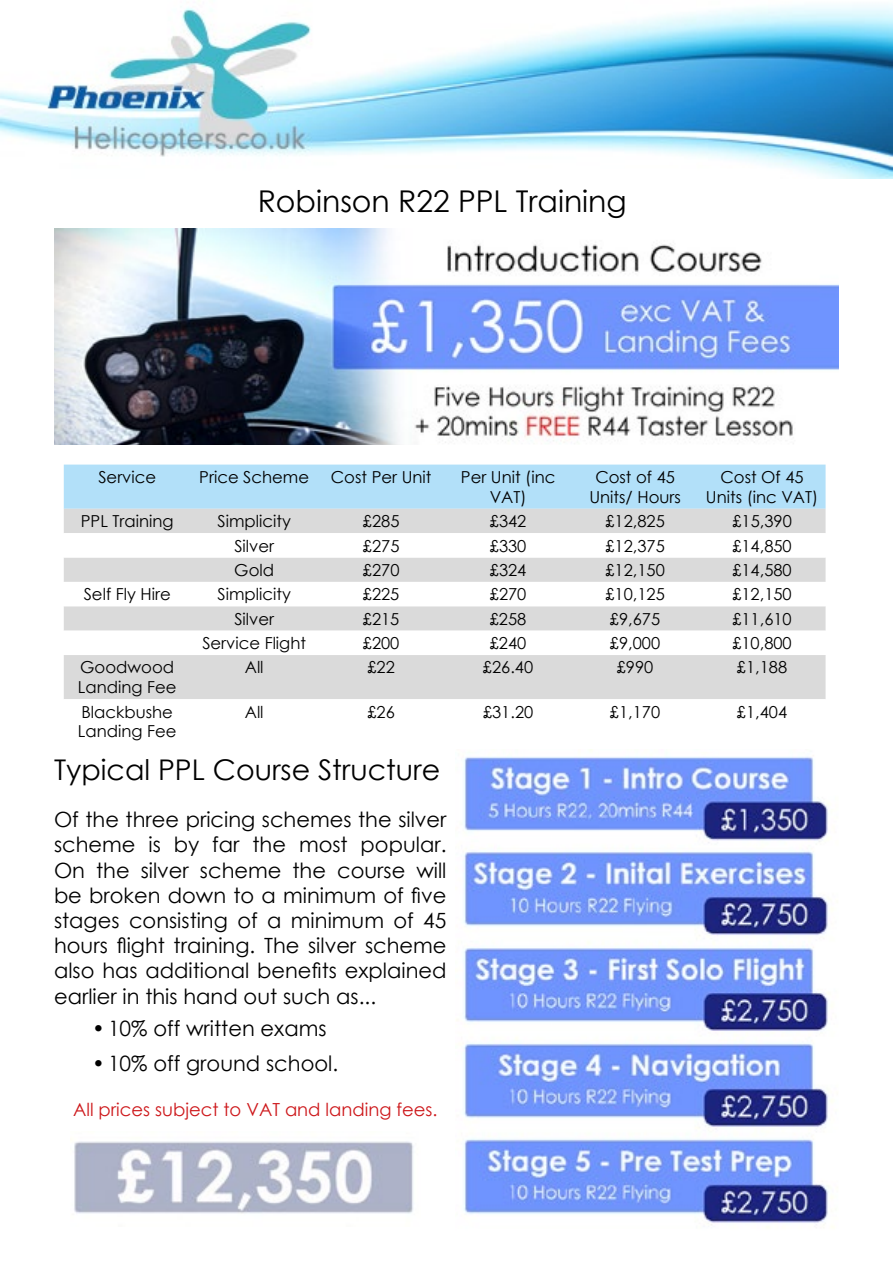
<style>
.page{position:relative;width:893px;height:1263px;background:#fff}
.page>*{position:absolute;margin:0;border:0;box-sizing:border-box;transform-origin:0 0}
.t1{font:30px "Century Gothic";color:#000}
.t2{font:28.5px "Century Gothic";color:#000}
.t3{font:21.15px "Century Gothic";color:#000}
.t4{font:21px/25.2px "Century Gothic";color:#000;text-align:justify}
.t5{font:18px "Century Gothic";color:#cd171a}
.t6{font:16.5px/19.8px "Century Gothic";color:#000;text-align:center}
</style>
<div class="page">
<div style="left:64px;top:465px;width:762px;height:44px;background:#b2e0f9"></div>
<div style="left:64px;top:509px;width:762px;height:24px;background:#dadada"></div>
<svg style="left:64px;top:558px;width:762px;height:141px;fill:#dadada"></svg>
<img style="left:0;top:5px;width:893px;height:174px">
<img style="left:54px;top:229px;width:785px;height:215px">
<img style="left:74px;top:1141px;width:340px;height:73px">
<img style="left:457px;top:749px;width:376px;height:479px">
<h1 class="t1" style="left:258px;top:180px;width:371px">Robinson R22 PPL Training</h1>
<p class="t6" style="left:98px;top:467px;width:59px">Service</p>
<p class="t6" style="left:199px;top:467px;width:111px">Price Scheme</p>
<p class="t6" style="left:331px;top:467px;width:102px">Cost Per Unit</p>
<p class="t6" style="left:461px;top:467px;width:96px">Per Unit (inc<br>VAT)</p>
<p class="t6" style="left:589px;top:467px;width:93px">Cost of 45<br>Units/ Hours</p>
<p class="t6" style="left:706px;top:467px;width:114px">Cost Of 45<br>Units (inc VAT)</p>
<p class="t6" style="left:81px;top:511px;width:94px">PPL Training</p>
<p class="t6" style="left:218px;top:511px;width:75px">Simplicity</p>
<p class="t6" style="left:363px;top:511px;width:38px">£285</p>
<p class="t6" style="left:490px;top:511px;width:38px">£342</p>
<p class="t6" style="left:605px;top:511px;width:61px">£12,825</p>
<p class="t6" style="left:732px;top:511px;width:61px">£15,390</p>
<p class="t6" style="left:234px;top:535px;width:41px">Silver</p>
<p class="t6" style="left:363px;top:535px;width:38px">£275</p>
<p class="t6" style="left:490px;top:535px;width:38px">£330</p>
<p class="t6" style="left:605px;top:535px;width:61px">£12,375</p>
<p class="t6" style="left:732px;top:535px;width:61px">£14,850</p>
<p class="t6" style="left:234px;top:560px;width:41px">Gold</p>
<p class="t6" style="left:363px;top:560px;width:38px">£270</p>
<p class="t6" style="left:490px;top:560px;width:38px">£324</p>
<p class="t6" style="left:605px;top:560px;width:61px">£12,150</p>
<p class="t6" style="left:732px;top:560px;width:61px">£14,580</p>
<p class="t6" style="left:84px;top:584px;width:88px">Self Fly Hire</p>
<p class="t6" style="left:218px;top:584px;width:75px">Simplicity</p>
<p class="t6" style="left:363px;top:584px;width:38px">£225</p>
<p class="t6" style="left:490px;top:584px;width:38px">£270</p>
<p class="t6" style="left:605px;top:584px;width:61px">£10,125</p>
<p class="t6" style="left:732px;top:584px;width:61px">£12,150</p>
<p class="t6" style="left:234px;top:608px;width:41px">Silver</p>
<p class="t6" style="left:363px;top:608px;width:38px">£215</p>
<p class="t6" style="left:490px;top:608px;width:38px">£258</p>
<p class="t6" style="left:610px;top:608px;width:52px">£9,675</p>
<p class="t6" style="left:732px;top:608px;width:61px">£11,610</p>
<p class="t6" style="left:202px;top:633px;width:105px">Service Flight</p>
<p class="t6" style="left:363px;top:633px;width:38px">£200</p>
<p class="t6" style="left:490px;top:633px;width:38px">£240</p>
<p class="t6" style="left:610px;top:633px;width:52px">£9,000</p>
<p class="t6" style="left:732px;top:633px;width:61px">£10,800</p>
<p class="t6" style="left:78px;top:657px;width:100px;text-align:left">Goodwood<br>Landing Fee</p>
<p class="t6" style="left:245px;top:657px;width:20px">All</p>
<p class="t6" style="left:367px;top:657px;width:29px">£22</p>
<p class="t6" style="left:483px;top:657px;width:52px">£26.40</p>
<p class="t6" style="left:617px;top:657px;width:38px">£990</p>
<p class="t6" style="left:737px;top:657px;width:52px">£1,188</p>
<p class="t6" style="left:78px;top:701px;width:100px;text-align:left">Blackbushe<br>Landing Fee</p>
<p class="t6" style="left:245px;top:701px;width:20px">All</p>
<p class="t6" style="left:367px;top:701px;width:29px">£26</p>
<p class="t6" style="left:483px;top:701px;width:52px">£31.20</p>
<p class="t6" style="left:610px;top:701px;width:52px">£1,170</p>
<p class="t6" style="left:737px;top:701px;width:52px">£1,404</p>
<h2 class="t2" style="left:54px;top:750px;width:388px">Typical PPL Course Structure</h2>
<p class="t4" style="left:54px;top:807px;width:394px">Of the three pricing schemes the silver scheme is by far the most popular.<br>On the silver scheme the course will be broken down to a minimum of five stages consisting of a minimum of 45 hours flight training. The silver scheme also has additional benefits explained earlier in this hand out such as...</p>
<p class="t3" style="left:92px;top:1014px;width:236px">•10% off written exams</p>
<p class="t3" style="left:92px;top:1048px;width:247px">•10% off ground school.</p>
<p class="t5" style="left:73px;top:1097px;width:366px">All prices subject to VAT and landing fees.</p>
</div>
